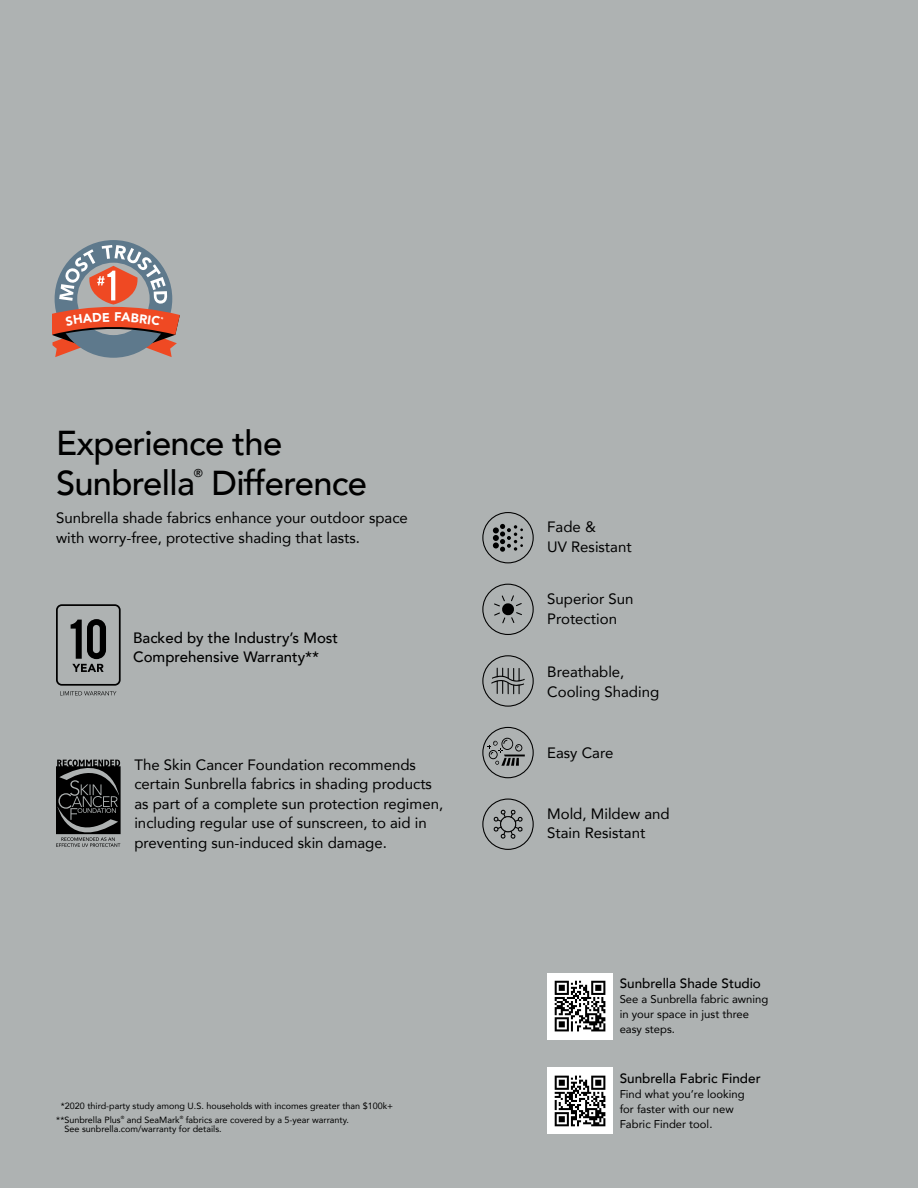
<style>
.page{position:relative;width:918px;height:1188px;background:#aeb2b2}
.page>*{position:absolute;margin:0;border:0;box-sizing:border-box;transform-origin:0 0}
.t1{font:500 34.5px/40.5px "Avenir";letter-spacing:-.02em;color:#000}
.t2{font:15px/19.5px "Avenir";color:#000}
.t3{font:500 15px/19.5px "Avenir";color:#000}
.t4{font:500 13.5px "Avenir";color:#000}
.t5{font:500 11.4px "Avenir";color:#000}
.t6{font:11.25px/15px "Avenir";color:#000}
.t7{font:9px/13.8px "Avenir";color:#000}
</style>
<div class="page">
<svg style="left:56px;top:604px;width:65px;height:91px"></svg>
<div style="left:547px;top:973px;width:66px;height:66px;background:#fff"></div>
<svg style="left:554px;top:980px;width:52px;height:52px"></svg>
<svg style="left:555px;top:981px;width:50px;height:50px"></svg>
<div style="left:547px;top:1068px;width:66px;height:66px;background:#fff"></div>
<svg style="left:554px;top:1075px;width:52px;height:52px"></svg>
<svg style="left:555px;top:1076px;width:50px;height:50px"></svg>
<svg style="left:482px;top:727px;width:52px;height:51px"></svg>
<svg style="left:482px;top:655px;width:52px;height:52px"></svg>
<svg style="left:482px;top:512px;width:52px;height:51px"></svg>
<svg style="left:482px;top:584px;width:52px;height:51px"></svg>
<svg style="left:482px;top:799px;width:52px;height:51px"></svg>
<svg style="left:56px;top:759px;width:65px;height:88px"></svg>
<svg style="left:52px;top:240px;width:128px;height:118px"></svg>
<h1 class="t1" style="left:56px;top:420px;width:228px">Experience the<br>Sunbrella</h1>
<p class="t5" style="left:194px;top:463px;width:11px">®</p>
<h1 class="t1" style="left:211px;top:461px;width:157px">Difference</h1>
<p class="t2" style="left:56px;top:508px;width:353px">Sunbrella shade fabrics enhance your outdoor space with worry-free, protective shading that lasts.</p>
<p class="t3" style="left:133px;top:627px;width:207px">Backed by the Industry’s Most<br>Comprehensive Warranty**</p>
<p class="t2" style="left:134px;top:754px;width:310px">The Skin Cancer Foundation recommends certain Sunbrella fabrics in shading products as part of a complete sun protection regimen, including regular use of sunscreen, to aid in preventing sun-induced skin damage.</p>
<p class="t7" style="left:56px;top:1099px;width:339px;text-indent:5px">*2020 third-party study among U.S. households with incomes greater than $100k+ **Sunbrella Plus<sup>®</sup> and SeaMark<sup>®</sup> fabrics are covered by a 5-year warranty.</p>
<p class="t7" style="left:65px;top:1122px;width:159px">See sunbrella.com/warranty for details.</p>
<p class="t2" style="left:547px;top:517px;width:86px">Fade &amp;<br>UV Resistant</p>
<p class="t2" style="left:547px;top:589px;width:88px">Superior Sun<br>Protection</p>
<p class="t2" style="left:547px;top:662px;width:114px">Breathable,<br>Cooling Shading</p>
<p class="t2" style="left:547px;top:743px;width:68px">Easy Care</p>
<p class="t2" style="left:547px;top:804px;width:124px">Mold, Mildew and<br>Stain Resistant</p>
<p class="t4" style="left:620px;top:972px;width:143px">Sunbrella Shade Studio</p>
<p class="t6" style="left:620px;top:992px;width:150px">See a Sunbrella fabric awning in your space in just three easy steps.</p>
<p class="t4" style="left:620px;top:1067px;width:143px">Sunbrella Fabric Finder</p>
<p class="t6" style="left:620px;top:1087px;width:126px">Find what you’re looking for faster with our new<br>Fabric Finder tool.</p>
</div>
